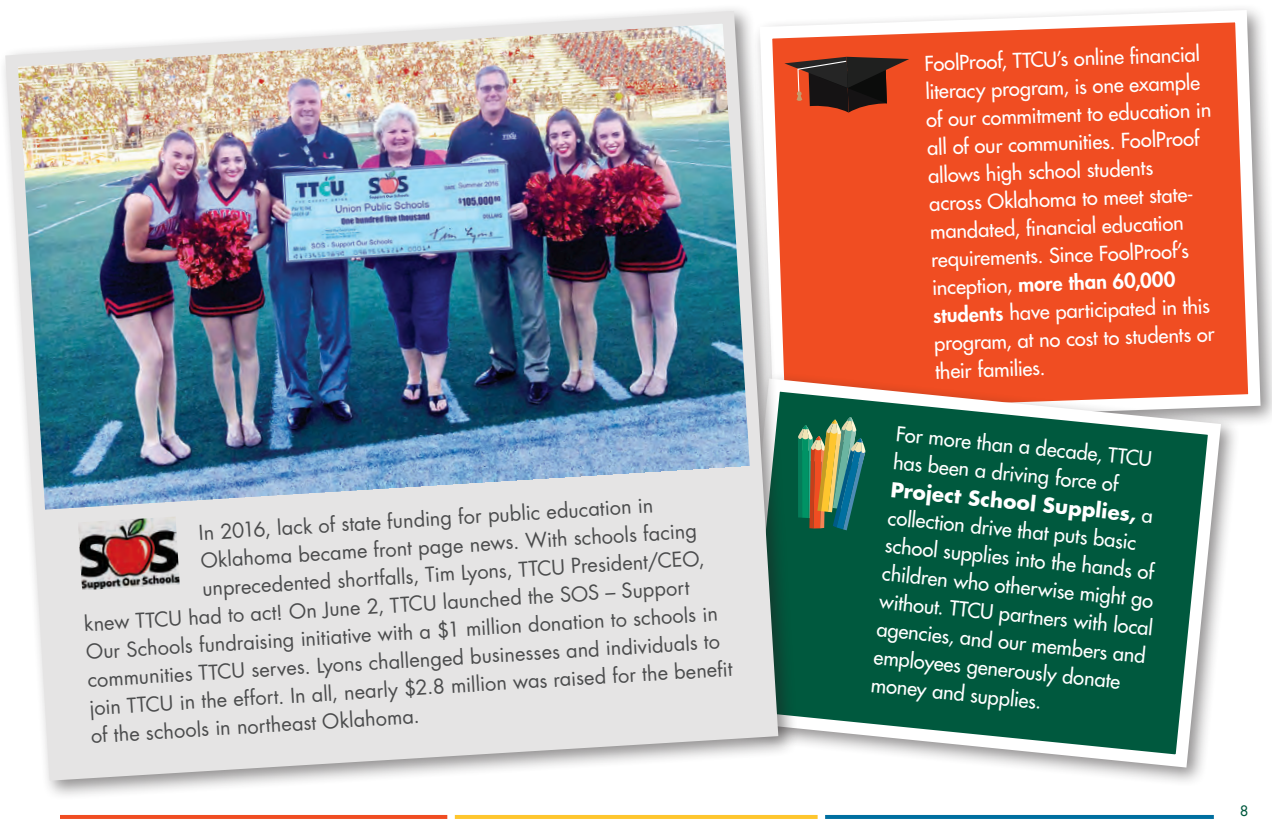
<style>
.page{position:relative;width:1272px;height:840px;background:#fff}
.page>*{position:absolute;margin:0;border:0;box-sizing:border-box;transform-origin:0 0}
.t1{font:500 20px/28px "Futura Std";color:#fff}
.t2{font:20px "Futura Std";color:#4b4c4d}
.t3{font:500 14px "Futura Std";color:#00593e}
.s1{font-weight:800}
.s2{font-weight:700}
</style>
<div class="page">
<hr style="left:60px;top:815px;width:387px;height:4px;background:#f04d22">
<hr style="left:455px;top:815px;width:363px;height:4px;background:#fec62e">
<hr style="left:825px;top:815px;width:389px;height:4px;background:#006fa0">
<svg style="left:798px;top:8px;width:469px;height:414px;background:#ef603b"></svg>
<svg style="left:798px;top:57px;width:111px;height:56px;background:#672e1f"></svg>
<div style="left:728px;top:372px;width:513px;height:415px;background:#231f20;opacity:.5"></div>
<svg style="left:798px;top:372px;width:430px;height:402px;background:#417862"></svg>
<img style="left:798px;top:417px;width:68px;height:113px">
<div style="left:0;top:3px;width:798px;height:798px;background:#231f20;opacity:.5"></div>
<img style="left:0;top:5px;width:785px;height:782px">
<p class="t2" style="left:198px;top:522px;width:457px;rotate:-4deg">In 2016, lack of state funding for public education in</p>
<p class="t2" style="left:200px;top:550px;width:499px;rotate:-4deg">Oklahoma became front page news. With schools facing</p>
<p class="t2" style="left:201px;top:578px;width:505px;rotate:-4deg">unprecedented shortfalls, Tim Lyons, TTCU President/CEO,</p>
<p class="t2" style="left:83px;top:614px;width:608px;rotate:-4deg">knew TTCU had to act! On June 2, TTCU launched the SOS – Support</p>
<p class="t2" style="left:85px;top:642px;width:635px;rotate:-4deg">Our Schools fundraising initiative with a $1 million donation to schools in</p>
<p class="t2" style="left:87px;top:670px;width:635px;rotate:-4deg">communities TTCU serves. Lyons challenged businesses and individuals to</p>
<p class="t2" style="left:89px;top:698px;width:646px;rotate:-4deg">join TTCU in the effort. In all, nearly $2.8 million was raised for the benefi t</p>
<p class="t2" style="left:90px;top:724px;width:331px;rotate:-4deg">of the schools in northeast Oklahoma.</p>
<p class="t1" style="left:924px;top:50px;width:286px;rotate:-2deg">FoolProof, TTCU’s online fi nancial literacy program, is one example of our commitment to education in all of our communities. FoolProof allows high school students<br>across Oklahoma to meet state&shy;mandated, fi nancial education requirements. Since FoolProof’s inception, <span class="s1">more than 60,000 students</span> have participated in this program, at no cost to students or their families.</p>
<p class="t1" style="left:898px;top:419px;width:277px;rotate:6deg">For more than a decade, TTCU has been a driving force of<br><span class="s2">Project School Supplies,</span> a collection drive that puts basic school supplies into the hands of children who otherwise might go without. TTCU partners with local agencies, and our members and employees generously donate money and supplies.</p>
<p class="t3" style="left:1240px;top:802px;width:10px">8</p>
</div>
